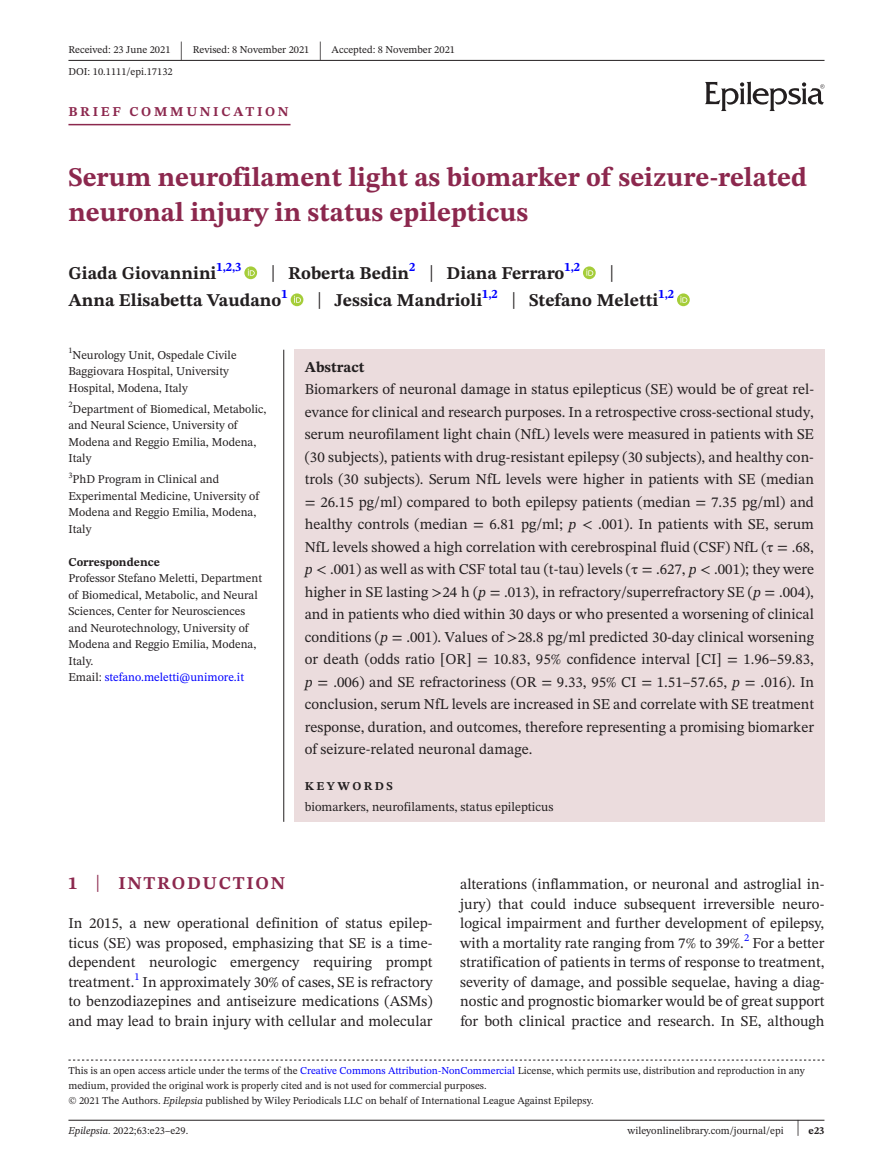
<style>
.page{position:relative;width:893px;height:1174px;background:#fff}
.page>*{position:absolute;margin:0;border:0;box-sizing:border-box;transform-origin:0 0}
.t1{font:700 27px/34.5px "STIX Two Text";color:#8c284e}
.t2{font:25.65px "STIX Two Text";color:#231f20;scale:.49 1}
.t3{font:23.4px "STIX Two Text";color:#231f20;scale:.77 1}
.t4{font:700 18px "STIX Two Text";color:#231f20}
.t5{font:700 18px "STIX Two Text";letter-spacing:.1em;color:#8c284e}
.t6{font:15px/22.5px "STIX Two Text";color:#231f20;text-align:justify}
.t7{font:700 15px "STIX Two Text";color:#231f20}
.t8{font:700 13.5px "STIX Two Text";letter-spacing:.2em;color:#8c284e}
.t9{font:12.75px "STIX Two Text";color:#231f20}
.t10{font:12px/16.5px "STIX Two Text";color:#231f20}
.t11{font:700 12px "STIX Two Text";color:#231f20}
.t12{font:700 12px "STIX Two Text";letter-spacing:.2em;color:#231f20}
.t13{font:10.5px/15px "STIX Two Text";color:#231f20}
.t14{font:10.5px "STIX Two Text";color:#00f}
.s1{font-weight:400;font-size:23.4px}
.s2{color:#00f}
.s3{font-style:italic}
.s4{font-family:"STIX"}
.s5{font-weight:400;font-size:23.7px}
.s6{font-size:22.2px}
.s7{font-weight:700}
</style>
<div class="page">
<hr style="left:68px;top:1119px;width:756px;height:1px;background:#231f20">
<svg style="left:705px;top:81px;width:119px;height:30px"></svg>
<hr style="left:68px;top:60px;width:756px;height:1px;background:#231f20">
<hr style="left:68px;top:124px;width:222px;height:1px;background:#8c284e">
<svg style="left:244px;top:266px;width:13px;height:13px"></svg>
<svg style="left:248px;top:269px;width:7px;height:7px"></svg>
<svg style="left:583px;top:266px;width:13px;height:13px"></svg>
<svg style="left:586px;top:269px;width:7px;height:7px"></svg>
<div style="left:291px;top:293px;width:12px;height:13px;background:#a5cd39;border-radius:50%"></div>
<svg style="left:294px;top:296px;width:7px;height:7px"></svg>
<svg style="left:677px;top:293px;width:13px;height:13px"></svg>
<svg style="left:680px;top:296px;width:7px;height:7px"></svg>
<svg style="left:68px;top:1059px;width:756px;height:1px"></svg>
<div style="left:294px;top:350px;width:530px;height:472px;background:#ebdcdd"></div>
<hr style="left:283px;top:350px;width:1px;height:472px;background:#231f20">
<p class="t13" style="left:68px;top:42px;width:104px">Received: 23 June 2021</p>
<h2 class="t2" style="left:180px;top:32px;width:8px">|</h2>
<p class="t13" style="left:193px;top:42px;width:118px">Revised: 8 November 2021</p>
<h2 class="t2" style="left:319px;top:32px;width:8px">|</h2>
<p class="t13" style="left:332px;top:42px;width:125px">Accepted: 8 November 2021</p>
<p class="t13" style="left:68px;top:64px;width:106px">DOI: 10.1111/epi.17132</p>
<p class="t8" style="left:68px;top:101px;width:222px">BRIEF COMMUNICATION</p>
<h1 class="t1" style="left:68px;top:161px;width:740px">Serum neurofilament light as biomarker of seizure-related neuronal injury in status epilepticus</h1>
<p class="t4" style="left:68px;top:260px;width:174px">Giada Giovannini<sup>1,2,3</sup></p>
<p class="t4" style="left:271px;top:260px;width:311px"><span class="s1">|</span> Roberta Bedin<sup>2</sup> <span class="s1">|</span> Diana Ferraro<sup>1,2</sup></p>
<h3 class="t3" style="left:609px;top:257px;width:8px">|</h3>
<p class="t4" style="left:68px;top:287px;width:221px">Anna Elisabetta Vaudano<sup>1</sup></p>
<p class="t4" style="left:317px;top:287px;width:358px"><span class="s1">|</span> Jessica Mandrioli<sup>1,2</sup> <span class="s1">|</span> Stefano Meletti<sup>1,2</sup></p>
<p class="t10" style="left:68px;top:346px;width:170px"><sup>1</sup>Neurology Unit, Ospedale Civile<br>Baggiovara Hospital, University<br>Hospital, Modena, Italy</p>
<p class="t10" style="left:68px;top:400px;width:200px"><sup>2</sup>Department of Biomedical, Metabolic, and Neural Science, University of<br>Modena and Reggio Emilia, Modena,<br>Italy</p>
<p class="t10" style="left:68px;top:471px;width:192px"><sup>3</sup>PhD Program in Clinical and<br>Experimental Medicine, University of<br>Modena and Reggio Emilia, Modena,<br>Italy</p>
<p class="t11" style="left:68px;top:553px;width:93px">Correspondence</p>
<p class="t10" style="left:68px;top:570px;width:195px">Professor Stefano Meletti, Department of Biomedical, Metabolic, and Neural<br>Sciences, Center for Neurosciences and Neurotechnology, University of<br>Modena and Reggio Emilia, Modena,<br>Italy.<br>Email: <span class="s2">stefano.meletti@unimore.it</span></p>
<p class="t7" style="left:305px;top:356px;width:61px">Abstract</p>
<p class="t6" style="left:305px;top:378px;width:511px">Biomarkers of neuronal damage in status epilepticus (SE) would be of great rel&shy;evance for clinical and research purposes. In a retrospective cross-sectional study, serum neurofilament light chain (NfL) levels were measured in patients with SE (30 subjects), patients with drug-resistant epilepsy (30 subjects), and healthy con&shy;trols (30 subjects). Serum NfL levels were higher in patients with SE (median = 26.15 pg/ml) compared to both epilepsy patients (median = 7.35 pg/ml) and healthy controls (median = 6.81 pg/ml; <span class="s3">p</span> &lt; .001). In patients with SE, serum NfL levels showed a high correlation with cerebrospinal fluid (CSF) NfL (<span class="s4">τ</span> = .68, <span class="s3">p</span> &lt; .001) as well as with CSF total tau (t-tau) levels (<span class="s4">τ</span> = .627, <span class="s3">p</span> &lt; .001); they were higher in SE lasting &gt;24 h (<span class="s3">p</span> = .013), in refractory/superrefractory SE (<span class="s3">p</span> = .004), and in patients who died within 30 days or who presented a worsening of clinical conditions (<span class="s3">p</span> = .001). Values of &gt;28.8 pg/ml predicted 30-day clinical worsening or death (odds ratio [OR] = 10.83, 95% confidence interval [CI] = 1.96–59.83, <span class="s3">p</span> = .006) and SE refractoriness (OR = 9.33, 95% CI = 1.51–57.65, <span class="s3">p</span> = .016). In conclusion, serum NfL levels are increased in SE and correlate with SE treatment response, duration, and outcomes, therefore representing a promising biomarker of seizure-related neuronal damage.</p>
<p class="t12" style="left:305px;top:777px;width:90px">KEYWORDS</p>
<p class="t9" style="left:305px;top:798px;width:250px">biomarkers, neurofilaments, status epilepticus</p>
<p class="t5" style="left:68px;top:870px;width:218px">1 <span class="s5">|</span> INTRODUCTION</p>
<p class="t6" style="left:68px;top:913px;width:366px;line-height:19.5px">In 2015, a new operational definition of status epilep&shy;ticus (SE) was proposed, emphasizing that SE is a time&shy;dependent neurologic emergency requiring prompt treatment.</p>
<p class="t14" style="left:134px;top:969px;width:7px">1</p>
<p class="t6" style="left:68px;top:972px;width:366px;line-height:19.5px;text-indent:74px">In approximately 30% of cases, SE is refractory to benzodiazepines and antiseizure medications (ASMs) and may lead to brain injury with cellular and molecular</p>
<p class="t6" style="left:460px;top:874px;width:366px;line-height:19.5px">alterations (inflammation, or neuronal and astroglial in&shy;jury) that could induce subsequent irreversible neuro&shy;logical impairment and further development of epilepsy, with a mortality rate ranging from 7% to 39%.</p>
<p class="t14" style="left:744px;top:930px;width:7px">2</p>
<p class="t6" style="left:460px;top:933px;width:366px;line-height:19.5px;text-indent:292px">For a better stratification of patients in terms of response to treatment, severity of damage, and possible sequelae, having a diag&shy;nostic and prognostic biomarker would be of great support for both clinical practice and research. In SE, although</p>
<p class="t13" style="left:68px;top:1063px;width:738px">This is an open access article under the terms of the <span class="s2">Creative Commons Attribution-NonCommercial</span> License, which permits use, distribution and reproduction in any medium, provided the original work is properly cited and is not used for commercial purposes.<br>© 2021 The Authors. <span class="s3">Epilepsia</span> published by Wiley Periodicals LLC on behalf of International League Against Epilepsy.</p>
<p class="t13" style="left:68px;top:1123px;width:121px"><span class="s3">Epilepsia.</span> 2022;63:e23–e29.</p>
<p class="t13" style="left:628px;top:1123px;width:198px">wileyonlinelibrary.com/journal/epi <span class="s6">|</span> <span class="s7">e23</span></p>
</div>
